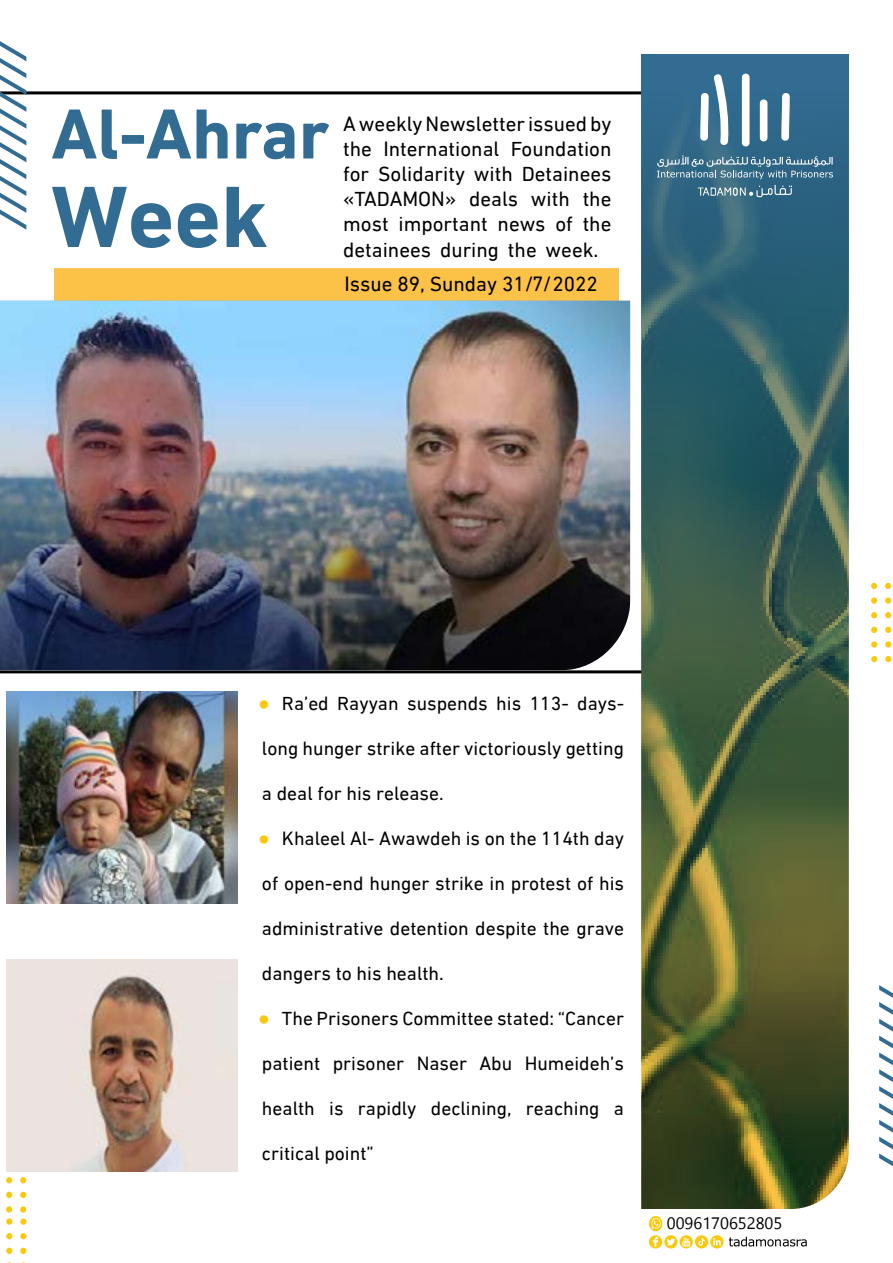
<style>
.page{position:relative;width:893px;height:1263px;background:#fff}
.page>*{position:absolute;margin:0;border:0;box-sizing:border-box;transform-origin:0 0}
.t1{font:700 88.5px "DIN Next LTW23";color:#326c92}
.t2{font:700 72px "DIN Next LTW23";color:#326c92}
.t3{font:21px/25.2px "DIN Next LTW23";color:#000;text-align:right}
.t4{font:19.5px "DIN Next LTW23";color:#000}
.t5{font:19.5px "Arial";color:#fac90f}
</style>
<div class="page">
<svg style="left:0;top:91px;width:641px;height:582px"></svg>
<div style="left:54px;top:268px;width:565px;height:33px;background:#fcc247"></div>
<svg style="left:0;top:41px;width:26px;height:189px"></svg>
<svg style="left:885px;top:583px;width:6px;height:6px"></svg>
<div style="left:885px;top:597px;width:6px;height:7px;background:#fac90f;border-radius:50%"></div>
<svg style="left:885px;top:612px;width:6px;height:6px"></svg>
<svg style="left:885px;top:627px;width:6px;height:6px"></svg>
<div style="left:885px;top:641px;width:6px;height:7px;background:#fac90f;border-radius:50%"></div>
<svg style="left:885px;top:656px;width:6px;height:6px"></svg>
<svg style="left:871px;top:583px;width:6px;height:6px"></svg>
<div style="left:871px;top:597px;width:6px;height:7px;background:#fac90f;border-radius:50%"></div>
<svg style="left:871px;top:612px;width:6px;height:6px"></svg>
<svg style="left:871px;top:627px;width:6px;height:6px"></svg>
<div style="left:871px;top:641px;width:6px;height:7px;background:#fac90f;border-radius:50%"></div>
<svg style="left:871px;top:656px;width:6px;height:6px"></svg>
<svg style="left:879px;top:985px;width:14px;height:181px"></svg>
<img style="left:641px;top:54px;width:208px;height:1155px">
<svg style="left:742px;top:74px;width:7px;height:72px"></svg>
<svg style="left:760px;top:99px;width:7px;height:42px"></svg>
<svg style="left:781px;top:93px;width:9px;height:48px"></svg>
<svg style="left:700px;top:74px;width:29px;height:71px"></svg>
<svg style="left:698px;top:185px;width:94px;height:12px"></svg>
<svg style="left:657px;top:155px;width:176px;height:24px;background:#57839b"></svg>
<svg style="left:649px;top:1235px;width:158px;height:13px"></svg>
<div style="left:6px;top:1218px;width:6px;height:7px;background:#fac90f;border-radius:50%"></div>
<svg style="left:6px;top:1233px;width:6px;height:6px"></svg>
<svg style="left:6px;top:1248px;width:6px;height:6px"></svg>
<div style="left:20px;top:1218px;width:6px;height:7px;background:#fac90f;border-radius:50%"></div>
<svg style="left:20px;top:1233px;width:6px;height:6px"></svg>
<svg style="left:20px;top:1248px;width:6px;height:6px"></svg>
<div style="left:6px;top:1162px;width:6px;height:7px;background:#ece2e0;border-radius:50%"></div>
<svg style="left:6px;top:1177px;width:6px;height:6px"></svg>
<svg style="left:6px;top:1192px;width:6px;height:6px"></svg>
<div style="left:6px;top:1206px;width:6px;height:7px;background:#fac90f;border-radius:50%"></div>
<svg style="left:20px;top:1177px;width:6px;height:6px"></svg>
<svg style="left:20px;top:1192px;width:6px;height:6px"></svg>
<div style="left:20px;top:1206px;width:6px;height:7px;background:#fac90f;border-radius:50%"></div>
<img style="left:0;top:301px;width:630px;height:369px">
<img style="left:7px;top:691px;width:230px;height:212px">
<img style="left:7px;top:959px;width:230px;height:212px">
<div style="left:649px;top:1216px;width:13px;height:15px;background:#fac90f;border-radius:50%"></div>
<svg style="left:651px;top:1218px;width:10px;height:11px"></svg>
<h2 class="t2" style="left:51px;top:92px;width:280px">Al-Ahrar</h2>
<h1 class="t1" style="left:51px;top:165px;width:218px">Week</h1>
<p class="t3" style="left:343px;top:111px;width:270px">AweeklyNewsletterissuedby<br>Foundation</p>
<p class="t3" style="left:343px;top:136px;width:30px">the</p>
<p class="t3" style="left:343px;top:161px;width:270px">for Solidarity with Detainees</p>
<p class="t3" style="left:583px;top:186px;width:30px">the</p>
<p class="t3" style="left:383px;top:136px;width:117px">International</p>
<p class="t3" style="left:343px;top:186px;width:115px">«TADAMON»</p>
<p class="t3" style="left:469px;top:186px;width:51px">deals</p>
<p class="t3" style="left:531px;top:186px;width:40px">with</p>
<p class="t3" style="left:398px;top:212px;width:91px">important</p>
<p class="t3" style="left:555px;top:212px;width:19px">of</p>
<p class="t3" style="left:583px;top:212px;width:30px">the</p>
<p class="t3" style="left:343px;top:212px;width:257px;text-align:left">most<br>detainees during the week.</p>
<p class="t3" style="left:344px;top:271px;width:255px">Issue 89, Sunday 31/7/2022</p>
<p class="t3" style="left:498px;top:212px;width:49px">news</p>
<p class="t5" style="left:258px;top:690px;width:13px">●</p>
<p class="t4" style="left:282px;top:692px;width:344px">Ra’ed Rayyan suspends his 113- days-</p>
<p class="t4" style="left:262px;top:737px;width:364px">long hunger strike after victoriously getting</p>
<p class="t4" style="left:262px;top:782px;width:183px">a deal for his release.</p>
<p class="t4" style="left:282px;top:827px;width:344px">Khaleel Al- Awawdeh is on the 114th day</p>
<p class="t5" style="left:258px;top:825px;width:13px">●</p>
<p class="t4" style="left:262px;top:872px;width:364px">of open-end hunger strike in protest of his</p>
<p class="t4" style="left:262px;top:917px;width:364px">administrative detention despite the grave</p>
<p class="t4" style="left:262px;top:962px;width:183px">dangers to his health.</p>
<p class="t4" style="left:282px;top:1007px;width:344px">The Prisoners Committee stated “: Cancer</p>
<p class="t5" style="left:258px;top:1005px;width:13px">●</p>
<p class="t4" style="left:262px;top:1052px;width:60px">patient</p>
<p class="t4" style="left:333px;top:1052px;width:73px">prisoner</p>
<p class="t4" style="left:417px;top:1052px;width:52px">Naser</p>
<p class="t4" style="left:479px;top:1052px;width:34px">Abu</p>
<p class="t4" style="left:525px;top:1052px;width:101px">Humeideh s’</p>
<p class="t4" style="left:262px;top:1097px;width:54px">health</p>
<p class="t4" style="left:262px;top:1142px;width:113px">critical point“</p>
<p class="t4" style="left:329px;top:1097px;width:16px">is</p>
<p class="t4" style="left:358px;top:1097px;width:60px">rapidly</p>
<p class="t4" style="left:431px;top:1097px;width:82px">declining,</p>
<p class="t4" style="left:526px;top:1097px;width:75px">reaching</p>
<p class="t4" style="left:614px;top:1097px;width:12px">a</p>
</div>
